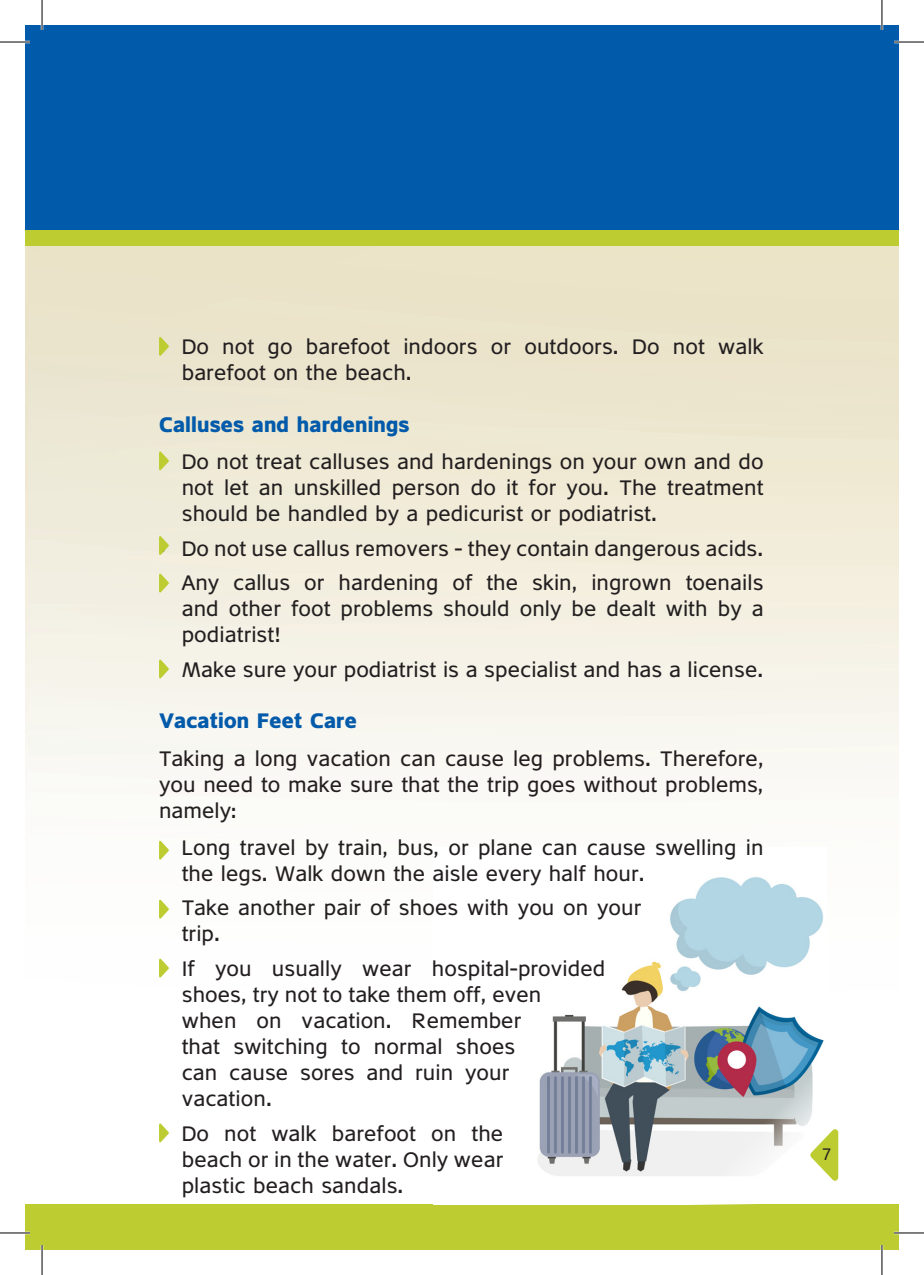
<style>
.page{position:relative;width:924px;height:1275px;background:#fff}
.page>*{position:absolute;margin:0;border:0;box-sizing:border-box;transform-origin:0 0}
.t1{font:21px/26px "Fb Tamlil Eng";color:#231f20}
.t2{font:700 21px "Fb Tamlil Eng";color:#015aaa}
.t3{font:21px "Fb Typo Pas";color:#231f20}
</style>
<div class="page">
<img style="left:25px;top:245px;width:3px;height:534px">
<img style="left:28px;top:245px;width:870px;height:615px">
<div style="left:25px;top:25px;width:873px;height:205px;background:#015aaa"></div>
<div style="left:25px;top:230px;width:873px;height:15px;background:#bdcd31"></div>
<div style="left:25px;top:1204px;width:873px;height:46px;background:#bdcd31"></div>
<svg style="left:826px;top:1129px;width:11px;height:52px"></svg>
<img style="left:433px;top:847px;width:393px;height:329px">
<svg style="left:159px;top:337px;width:10px;height:19px"></svg>
<svg style="left:159px;top:451px;width:10px;height:19px"></svg>
<svg style="left:159px;top:536px;width:10px;height:19px"></svg>
<svg style="left:159px;top:659px;width:10px;height:19px"></svg>
<svg style="left:159px;top:573px;width:10px;height:19px"></svg>
<svg style="left:159px;top:840px;width:10px;height:19px"></svg>
<svg style="left:159px;top:899px;width:10px;height:19px"></svg>
<svg style="left:159px;top:958px;width:10px;height:19px"></svg>
<svg style="left:159px;top:1123px;width:10px;height:19px"></svg>
<hr style="left:0;top:41px;width:30px;height:2px;background:#fff">
<hr style="left:893px;top:41px;width:30px;height:2px;background:#fff">
<hr style="left:0;top:1231px;width:30px;height:3px;background:#fff">
<hr style="left:893px;top:1231px;width:30px;height:3px;background:#fff">
<hr style="left:41px;top:0;width:2px;height:30px;background:#fff">
<hr style="left:41px;top:1245px;width:2px;height:30px;background:#fff">
<hr style="left:880px;top:0;width:2px;height:30px;background:#fff">
<hr style="left:880px;top:1245px;width:2px;height:30px;background:#fff">
<hr style="left:0;top:42px;width:30px;height:1px;background:#000">
<hr style="left:893px;top:42px;width:30px;height:1px;background:#000">
<hr style="left:0;top:1232px;width:30px;height:1px;background:#000">
<hr style="left:893px;top:1232px;width:30px;height:1px;background:#000">
<hr style="left:42px;top:0;width:1px;height:30px;background:#000">
<hr style="left:42px;top:1245px;width:1px;height:30px;background:#000">
<hr style="left:881px;top:0;width:1px;height:30px;background:#000">
<hr style="left:881px;top:1245px;width:1px;height:30px;background:#000">
<p class="t1" style="left:182px;top:336px;width:583px;text-indent:-23px">• Do not go barefoot indoors or outdoors. Do not walk barefoot on the beach.</p>
<p class="t2" style="left:159px;top:415px;width:252px">Calluses and hardenings</p>
<p class="t1" style="left:182px;top:451px;width:583px;text-align:justify;text-indent:-23px">• Do not treat calluses and hardenings on your own and do not let an unskilled person do it for you. The treatment should be handled by a pedicurist or podiatrist.</p>
<p class="t1" style="left:159px;top:537px;width:606px">• Do not use callus removers - they contain dangerous acids.</p>
<p class="t1" style="left:182px;top:572px;width:583px;text-align:justify;text-indent:-23px">• Any callus or hardening of the skin, ingrown toenails and other foot problems should only be dealt with by a podiatrist!</p>
<p class="t1" style="left:159px;top:658px;width:606px">• Make sure your podiatrist is a specialist and has a license.</p>
<p class="t2" style="left:159px;top:711px;width:199px">Vacation Feet Care</p>
<p class="t1" style="left:159px;top:747px;width:606px;text-align:justify">Taking a long vacation can cause leg problems. Therefore, you need to make sure that the trip goes without problems, namely:</p>
<p class="t1" style="left:182px;top:837px;width:583px;text-indent:-23px">• Long travel by train, bus, or plane can cause swelling in the legs. Walk down the aisle every half hour.</p>
<p class="t1" style="left:182px;top:897px;width:461px;text-indent:-23px">• Take another pair of shoes with you on your trip.</p>
<p class="t1" style="left:182px;top:958px;width:425px;text-indent:-23px">• If you usually wear hospital-provided shoes, try not to take them off, even<br>when on vacation. Remember<br>that switching to normal shoes<br>can cause sores and ruin your<br>vacation.</p>
<p class="t1" style="left:182px;top:1122px;width:323px;text-align:justify;text-indent:-23px">• Do not walk barefoot on the beach or in the water. Only wear plastic beach sandals.</p>
<p class="t3" style="left:821px;top:1143px;width:11px">7</p>
</div>
